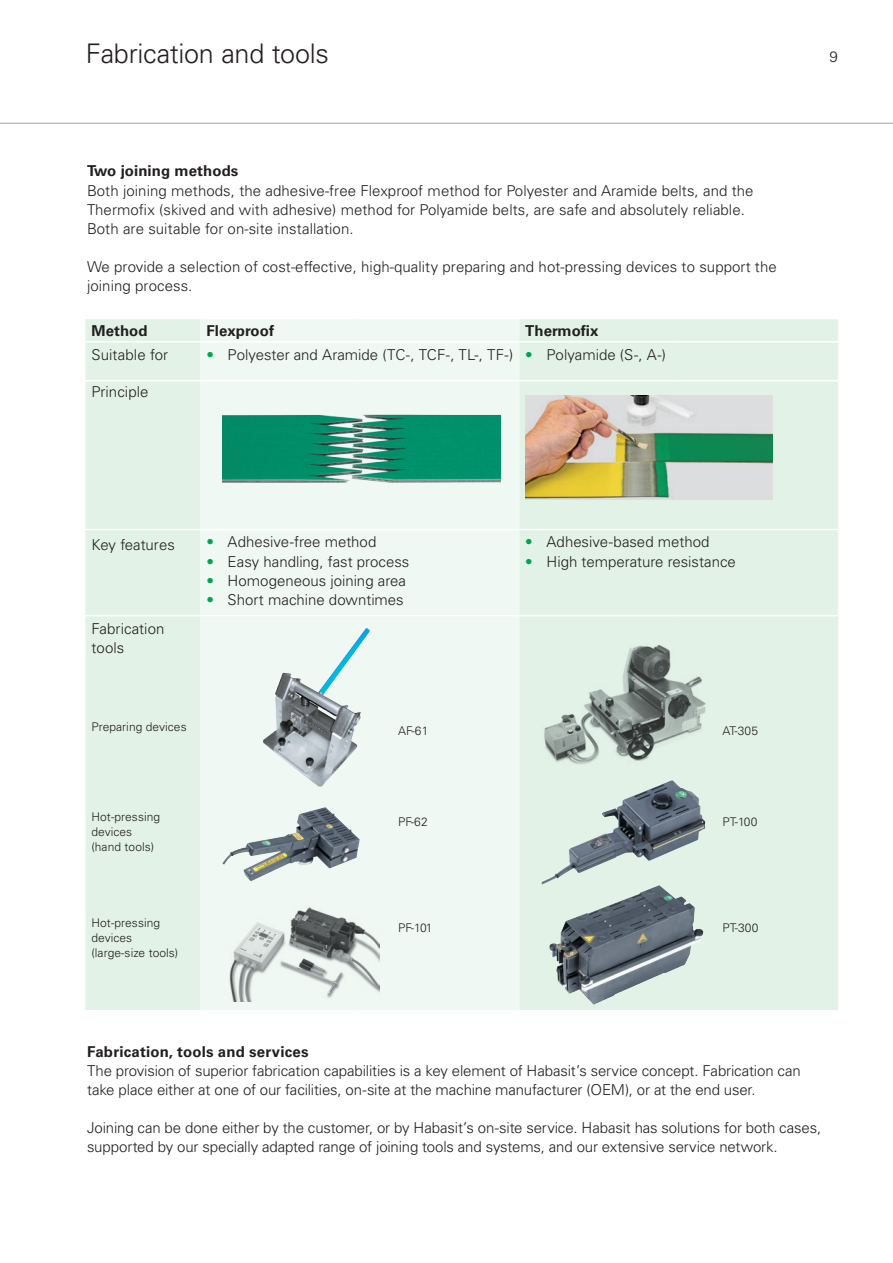
<style>
.page{position:relative;width:893px;height:1263px;background:#fff}
.page>*{position:absolute;margin:0;border:0;box-sizing:border-box;transform-origin:0 0}
.t1{font:300 27px "Univers LT";letter-spacing:-.01em;color:#231f20}
.t2{font:300 15px/19.2px "Univers LT";color:#231f20}
.t3{font:700 15px "Univers LT";letter-spacing:.005em;color:#231f20}
.t4{font:300 12px/15px "Univers LT";letter-spacing:.005em;color:#231f20}
.s1{color:#00a54f}
</style>
<div class="page">
<hr style="left:0;top:123px;width:893px;height:1px;background:#bcbdc0">
<div style="left:86px;top:319px;width:752px;height:691px;background:#e3f2e7"></div>
<div style="left:200px;top:319px;width:319px;height:691px;background:#f0f8f3"></div>
<hr style="left:86px;top:341px;width:114px;height:1px;background:#fff">
<hr style="left:200px;top:341px;width:160px;height:1px;background:#fff">
<hr style="left:360px;top:341px;width:159px;height:1px;background:#fff">
<hr style="left:519px;top:341px;width:160px;height:1px;background:#fff">
<hr style="left:679px;top:341px;width:159px;height:1px;background:#fff">
<hr style="left:86px;top:380px;width:114px;height:1px;background:#fff">
<hr style="left:200px;top:380px;width:160px;height:1px;background:#fff">
<hr style="left:360px;top:380px;width:159px;height:1px;background:#fff">
<hr style="left:519px;top:380px;width:160px;height:1px;background:#fff">
<hr style="left:679px;top:380px;width:159px;height:1px;background:#fff">
<hr style="left:86px;top:529px;width:114px;height:1px;background:#fff">
<hr style="left:200px;top:529px;width:160px;height:1px;background:#fff">
<hr style="left:360px;top:529px;width:159px;height:1px;background:#fff">
<hr style="left:519px;top:529px;width:160px;height:1px;background:#fff">
<hr style="left:679px;top:529px;width:159px;height:1px;background:#fff">
<hr style="left:86px;top:615px;width:114px;height:1px;background:#fff">
<hr style="left:200px;top:615px;width:160px;height:1px;background:#fff">
<hr style="left:360px;top:615px;width:159px;height:1px;background:#fff">
<hr style="left:519px;top:615px;width:160px;height:1px;background:#fff">
<hr style="left:679px;top:615px;width:159px;height:1px;background:#fff">
<img style="left:525px;top:396px;width:248px;height:104px">
<img style="left:530px;top:627px;width:185px;height:143px">
<img style="left:542px;top:780px;width:163px;height:104px">
<img style="left:549px;top:885px;width:155px;height:120px">
<img style="left:225px;top:900px;width:154px;height:102px">
<img style="left:222px;top:807px;width:138px;height:74px">
<img style="left:263px;top:628px;width:107px;height:159px">
<img style="left:222px;top:400px;width:278px;height:104px">
<h1 class="t1" style="left:86px;top:37px;width:245px">Fabrication and tools</h1>
<p class="t3" style="left:87px;top:162px;width:153px">Two joining methods</p>
<p class="t2" style="left:87px;top:181px;width:668px">Both joining methods, the adhesive-free Flexproof method for Polyester and Aramide belts, and the<br>Thermofix (skived and with adhesive) method for Polyamide belts, are safe and absolutely reliable.<br>Both are suitable for on-site installation.</p>
<p class="t2" style="left:87px;top:257px;width:691px">We provide a selection of cost-effective, high-quality preparing and hot-pressing devices to support the joining process.</p>
<p class="t3" style="left:92px;top:322px;width:58px">Method</p>
<p class="t3" style="left:206px;top:322px;width:69px">Flexproof</p>
<p class="t3" style="left:525px;top:322px;width:75px">Thermofix</p>
<p class="t2" style="left:92px;top:345px;width:78px">Suitable for</p>
<p class="t2" style="left:206px;top:345px;width:461px"><span class="s1">•</span> Polyester and Aramide (TC-, TCF-, TL-, TF-) <span class="s1">•</span> Polyamide (S-, A-)</p>
<p class="t2" style="left:92px;top:382px;width:58px">Principle</p>
<p class="t2" style="left:829px;top:47px;width:10px">9</p>
<p class="t2" style="left:92px;top:535px;width:85px">Key features</p>
<p class="t2" style="left:206px;top:532px;width:172px"><span class="s1">•</span> Adhesive-free method</p>
<p class="t2" style="left:206px;top:552px;width:205px"><span class="s1">•</span> Easy handling, fast process</p>
<p class="t2" style="left:206px;top:571px;width:201px"><span class="s1">•</span> Homogeneous joining area</p>
<p class="t2" style="left:206px;top:590px;width:199px"><span class="s1">•</span> Short machine downtimes</p>
<p class="t2" style="left:92px;top:619px;width:74px">Fabrication tools</p>
<p class="t2" style="left:525px;top:532px;width:186px"><span class="s1">•</span> Adhesive-based method</p>
<p class="t2" style="left:525px;top:552px;width:212px"><span class="s1">•</span> High temperature resistance</p>
<p class="t4" style="left:92px;top:720px;width:97px">Preparing devices</p>
<p class="t4" style="left:398px;top:723px;width:32px">AF-61</p>
<p class="t4" style="left:722px;top:723px;width:37px">AT-305</p>
<p class="t4" style="left:92px;top:810px;width:70px">Hot-pressing devices (hand tools)</p>
<p class="t4" style="left:398px;top:814px;width:31px">PF-62</p>
<p class="t4" style="left:722px;top:814px;width:37px">PT-100</p>
<p class="t4" style="left:92px;top:915px;width:88px">Hot-pressing devices (large-size tools)</p>
<p class="t4" style="left:398px;top:920px;width:36px">PF-101</p>
<p class="t4" style="left:722px;top:920px;width:38px">PT-300</p>
<p class="t3" style="left:87px;top:1043px;width:223px">Fabrication, tools and services</p>
<p class="t2" style="left:87px;top:1061px;width:715px">The provision of superior fabrication capabilities is a key element of Habasit’s service concept. Fabrication can take place either at one of our facilities, on-site at the machine manufacturer (OEM), or at the end user.</p>
<p class="t2" style="left:87px;top:1118px;width:736px">Joining can be done either by the customer, or by Habasit’s on-site service. Habasit has solutions for both cases, supported by our specially adapted range of joining tools and systems, and our extensive service network.</p>
</div>
